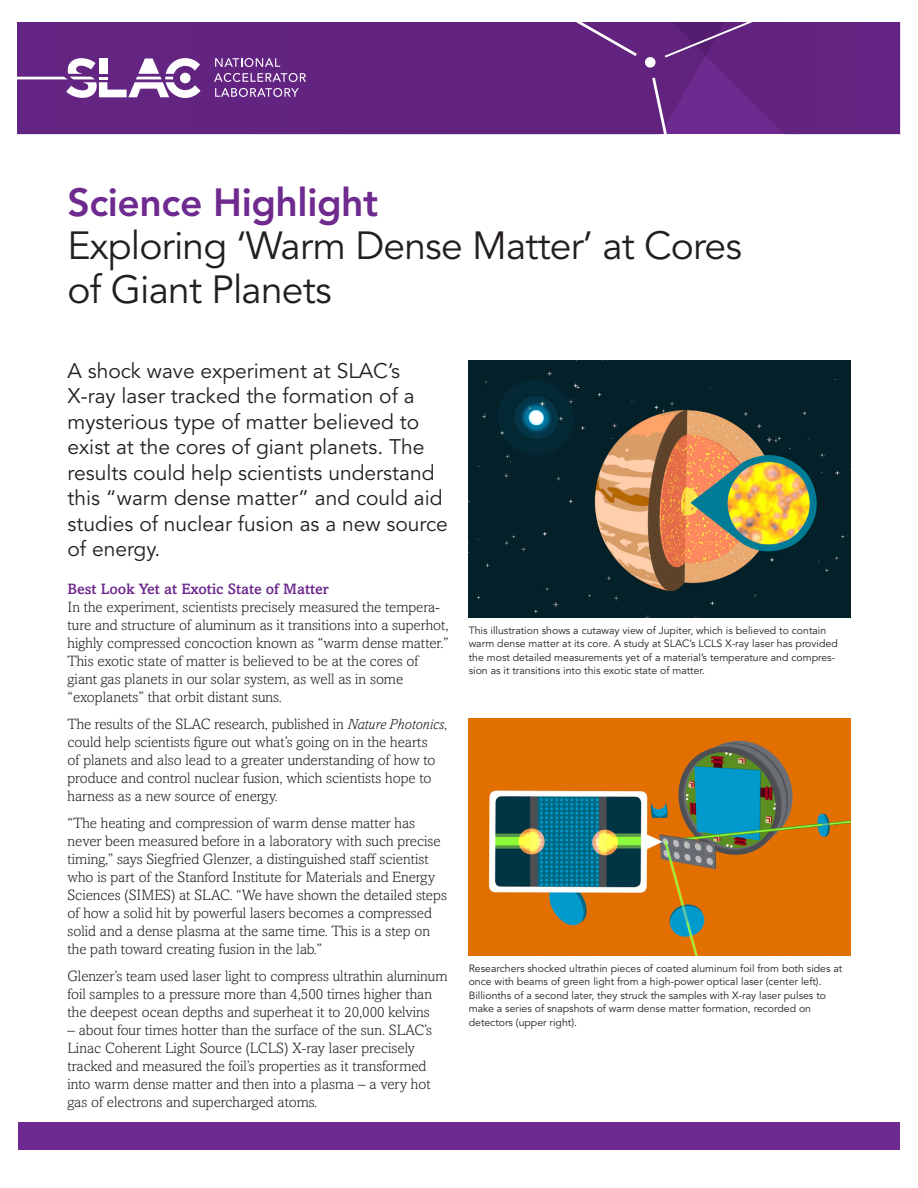
<style>
.page{position:relative;width:918px;height:1188px;background:#fff}
.page>*{position:absolute;margin:0;border:0;box-sizing:border-box;transform-origin:0 0}
.t1{font:39px/43.5px "Avenir LT Std";letter-spacing:-.02em;color:#231f20}
.t2{font:800 39px "Avenir LT Std";letter-spacing:-.01em;color:#6e2a8e}
.t3{font:21px/25.5px "Avenir LT Std";color:#231f20}
.t4{font:300 15px/18px "Amasis MT Std";color:#231f20}
.t5{font:500 15px "Amasis MT Std";color:#6e2a8e}
.t6{font:10.5px/13.5px "Avenir LT Std";color:#231f20}
.s1{font-style:italic}
</style>
<div class="page">
<div style="left:18px;top:1122px;width:882px;height:27px;background:#6e2a8e"></div>
<div style="left:18px;top:23px;width:630px;height:111px;background:#622380"></div>
<div style="left:519px;top:22px;width:121px;height:37px;background:#61237e"></div>
<svg style="left:648px;top:22px;width:252px;height:113px;background:#672885"></svg>
<div style="left:645px;top:57px;width:11px;height:11px;background:#fff;border-radius:50%"></div>
<svg style="left:215px;top:58px;width:65px;height:9px"></svg>
<svg style="left:214px;top:73px;width:92px;height:9px"></svg>
<svg style="left:215px;top:88px;width:84px;height:9px"></svg>
<svg style="left:17px;top:58px;width:184px;height:40px"></svg>
<img style="left:468px;top:360px;width:382px;height:257px">
<img style="left:468px;top:718px;width:382px;height:237px">
<h1 class="t2" style="left:68px;top:179px;width:312px">Science Highlight</h1>
<h1 class="t1" style="left:68px;top:225px;width:676px">Exploring ‘Warm Dense Matter’ at Cores of Giant Planets</h1>
<p class="t3" style="left:68px;top:359px;width:382px">A shock wave experiment at SLAC’s X-ray laser tracked the formation of a mysterious type of matter believed to exist at the cores of giant planets. The results could help scientists understand this “warm dense matter” and could aid studies of nuclear fusion as a new source of energy.</p>
<p class="t5" style="left:68px;top:580px;width:263px">Best Look Yet at Exotic State of Matter</p>
<p class="t4" style="left:68px;top:598px;width:383px">In the experiment, scientists precisely measured the tempera&shy;ture and structure of aluminum as it transitions into a superhot, highly compressed concoction known as “warm dense matter.” This exotic state of matter is believed to be at the cores of giant gas planets in our solar system, as well as in some “exoplanets” that orbit distant suns.</p>
<p class="t4" style="left:68px;top:715px;width:381px">The results of the SLAC research, published in <span class="s1">Nature Photonics</span>, could help scientists figure out what’s going on in the hearts<br>of planets and also lead to a greater understanding of how to produce and control nuclear fusion, which scientists hope to harness as a new source of energy.</p>
<p class="t4" style="left:68px;top:814px;width:381px">“The heating and compression of warm dense matter has never been measured before in a laboratory with such precise timing,” says Siegfried Glenzer, a distinguished staff scientist who is part of the Stanford Institute for Materials and Energy Sciences (SIMES) at SLAC. “We have shown the detailed steps of how a solid hit by powerful lasers becomes a compressed solid and a dense plasma at the same time. This is a step on the path toward creating fusion in the lab.”</p>
<p class="t4" style="left:68px;top:967px;width:381px">Glenzer’s team used laser light to compress ultrathin aluminum foil samples to a pressure more than 4,500 times higher than the deepest ocean depths and superheat it to 20,000 kelvins</p>
<p class="t4" style="left:68px;top:1021px;width:366px">– about four times hotter than the surface of the sun. SLAC’s Linac Coherent Light Source (LCLS) X-ray laser precisely tracked and measured the foil’s properties as it transformed into warm dense matter and then into a plasma – a very hot gas of electrons and supercharged atoms.</p>
<p class="t6" style="left:469px;top:624px;width:371px">This illustration shows a cutaway view of Jupiter, which is believed to contain warm dense matter at its core. A study at SLAC’s LCLS X-ray laser has provided the most detailed measurements yet of a material’s temperature and compres&shy;sion as it transitions into this exotic state of matter.</p>
<p class="t6" style="left:469px;top:962px;width:375px">Researchers shocked ultrathin pieces of coated aluminum foil from both sides at once with beams of green light from a high-power optical laser (center left).<br>Billionths of a second later, they struck the samples with X-ray laser pulses to make a series of snapshots of warm dense matter formation, recorded on detectors (upper right).</p>
</div>
